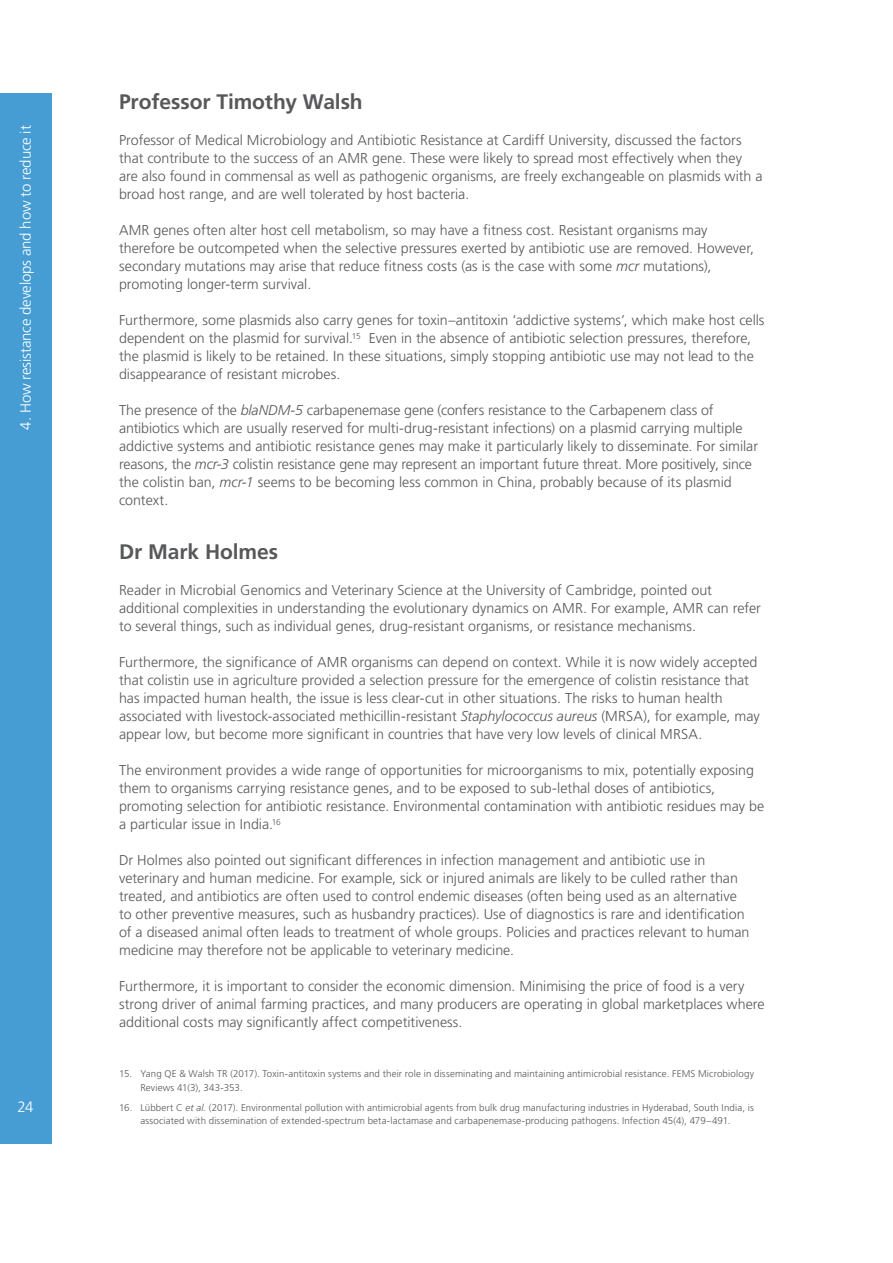
<style>
.page{position:relative;width:893px;height:1263px;background:#fff}
.page>*{position:absolute;margin:0;border:0;box-sizing:border-box;transform-origin:0 0}
.Body_Text{font:700 21px "Frutiger LT Std";letter-spacing:-.005em;color:#57585a}
.t1{font:300 15px "Frutiger LT Std";letter-spacing:-.015em;color:#fff}
.Body_Text-2{font:300 14.25px/18px "Frutiger LT Std";color:#57585a}
.Notes{font:300 9.75px/13.5px "Frutiger LT Std";letter-spacing:.015em;color:#57585a}
.s1{font-style:italic}
</style>
<div class="page">
<div style="left:0;top:94px;width:51px;height:1050px;background:#459dd4"></div>
<p class="t1" style="left:17px;top:430px;width:306px;rotate:-90deg">4. How resistance develops and how to reduce it</p>
<p class="t1" style="left:17px;top:1098px;width:18px">24</p>
<p class="Body_Text" style="left:119px;top:90px;width:245px">Professor Timothy Walsh</p>
<p class="Body_Text-2" style="left:119px;top:132px;width:645px">Professor of Medical Microbiology and Antibiotic Resistance at Cardiff University, discussed the factors that contribute to the success of an AMR gene. These were likely to spread most effectively when they are also found in commensal as well as pathogenic organisms, are freely exchangeable on plasmids with a broad host range, and are well tolerated by host bacteria.</p>
<p class="Body_Text-2" style="left:119px;top:222px;width:637px">AMR genes often alter host cell metabolism, so may have a fitness cost. Resistant organisms may therefore be outcompeted when the selective pressures exerted by antibiotic use are removed. However, secondary mutations may arise that reduce fitness costs (as is the case with some <span class="s1">mcr</span> mutations), promoting longer-term survival.</p>
<p class="Body_Text-2" style="left:119px;top:312px;width:647px">Furthermore, some plasmids also carry genes for toxin–antitoxin ‘addictive systems’, which make host cells dependent on the plasmid for survival.<sup>15</sup> Even in the absence of antibiotic selection pressures, therefore, the plasmid is likely to be retained. In these situations, simply stopping antibiotic use may not lead to the disappearance of resistant microbes.</p>
<p class="Body_Text-2" style="left:119px;top:402px;width:641px">The presence of the <span class="s1">blaNDM-5</span> carbapenemase gene (confers resistance to the Carbapenem class of antibiotics which are usually reserved for multi-drug-resistant infections) on a plasmid carrying multiple addictive systems and antibiotic resistance genes may make it particularly likely to disseminate. For similar reasons, the <span class="s1">mcr-3</span> colistin resistance gene may represent an important future threat. More positively, since the colistin ban, <span class="s1">mcr-1</span> seems to be becoming less common in China, probably because of its plasmid context.</p>
<p class="Body_Text" style="left:119px;top:540px;width:161px">Dr Mark Holmes</p>
<p class="Body_Text-2" style="left:119px;top:582px;width:643px">Reader in Microbial Genomics and Veterinary Science at the University of Cambridge, pointed out additional complexities in understanding the evolutionary dynamics on AMR. For example, AMR can refer to several things, such as individual genes, drug-resistant organisms, or resistance mechanisms.</p>
<p class="Body_Text-2" style="left:119px;top:654px;width:642px">Furthermore, the significance of AMR organisms can depend on context. While it is now widely accepted that colistin use in agriculture provided a selection pressure for the emergence of colistin resistance that has impacted human health, the issue is less clear-cut in other situations. The risks to human health associated with livestock-associated methicillin-resistant <span class="s1">Staphylococcus aureus</span> (MRSA), for example, may appear low, but become more significant in countries that have very low levels of clinical MRSA.</p>
<p class="Body_Text-2" style="left:119px;top:762px;width:647px">The environment provides a wide range of opportunities for microorganisms to mix, potentially exposing them to organisms carrying resistance genes, and to be exposed to sub-lethal doses of antibiotics, promoting selection for antibiotic resistance. Environmental contamination with antibiotic residues may be a particular issue in India.<sup>16</sup></p>
<p class="Body_Text-2" style="left:119px;top:852px;width:632px">Dr Holmes also pointed out significant differences in infection management and antibiotic use in veterinary and human medicine. For example, sick or injured animals are likely to be culled rather than treated, and antibiotics are often used to control endemic diseases (often being used as an alternative to other preventive measures, such as husbandry practices). Use of diagnostics is rare and identification of a diseased animal often leads to treatment of whole groups. Policies and practices relevant to human medicine may therefore not be applicable to veterinary medicine.</p>
<p class="Body_Text-2" style="left:119px;top:978px;width:647px">Furthermore, it is important to consider the economic dimension. Minimising the price of food is a very strong driver of animal farming practices, and many producers are operating in global marketplaces where additional costs may significantly affect competitiveness.</p>
<p class="Notes" style="left:140px;top:1067px;width:615px;text-indent:-21px">15. Yang QE &amp; Walsh TR (2017). Toxin-antitoxin systems and their role in disseminating and maintaining antimicrobial resistance. FEMS Microbiology<br>Reviews 41(3), 343-353.</p>
<p class="Notes" style="left:119px;top:1100px;width:636px;text-align:center">16. Lübbert C <span class="s1">et al.</span> (2017). Environmental pollution with antimicrobial agents from bulk drug manufacturing industries in Hyderabad, South India, is associated with dissemination of extended-spectrum beta-lactamase and carbapenemase-producing pathogens. Infection 45(4), 479–491.</p>
</div>
